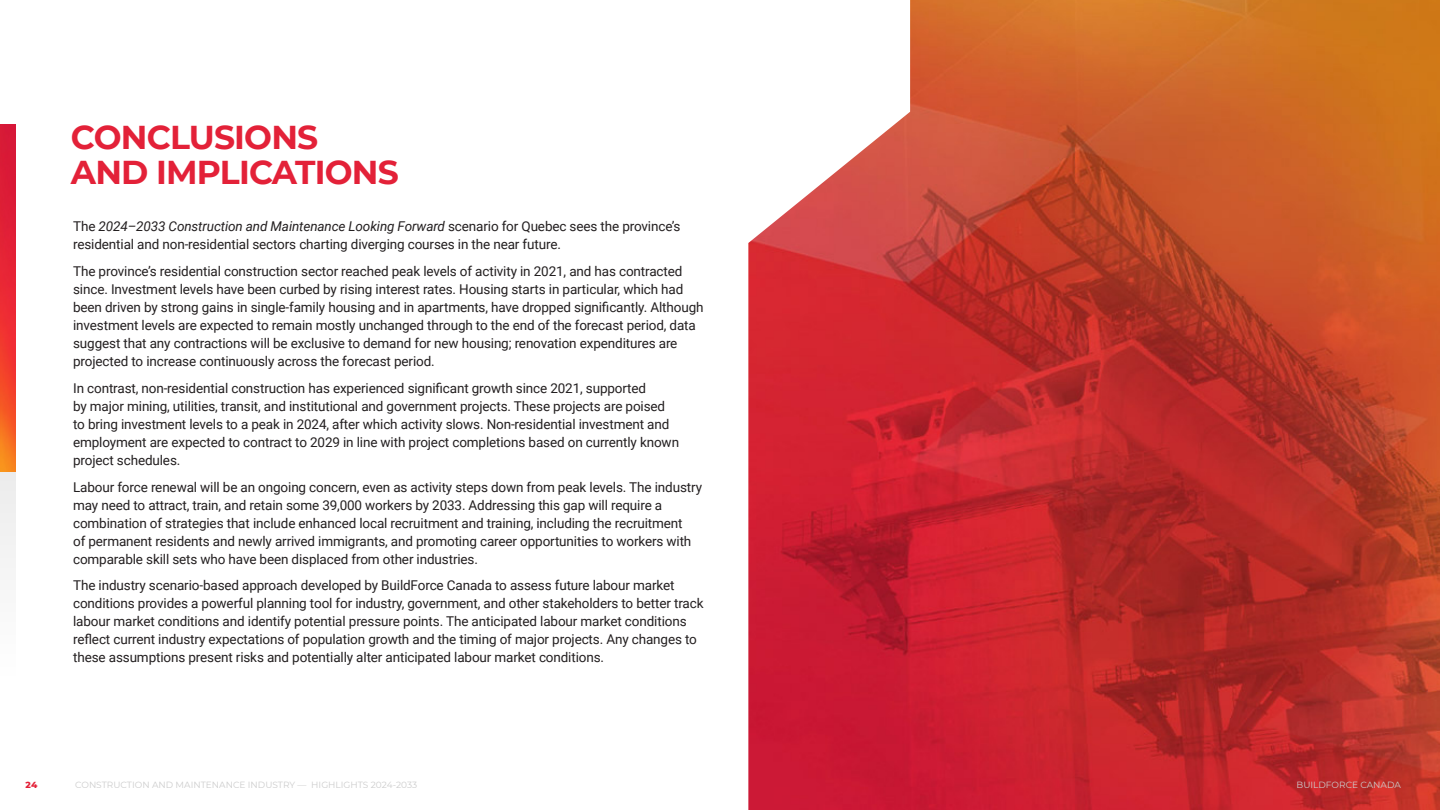
<style>
.page{position:relative;width:1440px;height:810px;background:#fff}
.page>*{position:absolute;margin:0;border:0;box-sizing:border-box;transform-origin:0 0}
.LRG_Page_Title_-_Red_Caps__Main{font:700 33px/34.5px "Montserrat";letter-spacing:-.025em;color:#e32138}
.Body_Text_-_Black__for_Light_BKG__GEN{font:13.5px/18px "Roboto";letter-spacing:-.01em;color:#231f20}
.t1{font:9px "Montserrat";color:#ccc}
.t2{font:800 9px "Montserrat";color:#e32138}
.s1{font-style:italic}
</style>
<div class="page">
<img style="left:910px;top:0;width:530px;height:810px">
<svg style="left:748px;top:112px;width:162px;height:698px"></svg>
<div style="left:0;top:394px;width:15px;height:321px;background:#f7f7f7"></div>
<img style="left:0;top:125px;width:15px;height:346px">
<p class="LRG_Page_Title_-_Red_Caps__Main" style="left:71px;top:119px;width:329px">CONCLUSIONS<br>AND IMPLICATIONS</p>
<p class="Body_Text_-_Black__for_Light_BKG__GEN" style="left:73px;top:216px;width:609px">The <span class="s1">2024–2033 Construction and Maintenance Looking Forward</span> scenario for Quebec sees the province’s residential and non-residential sectors charting diverging courses in the near future.</p>
<p class="Body_Text_-_Black__for_Light_BKG__GEN" style="left:73px;top:261px;width:632px">The province’s residential construction sector reached peak levels of activity in 2021, and has contracted since. Investment levels have been curbed by rising interest rates. Housing starts in particular, which had been driven by strong gains in single-family housing and in apartments, have dropped significantly. Although investment levels are expected to remain mostly unchanged through to the end of the forecast period, data suggest that any contractions will be exclusive to demand for new housing; renovation expenditures are projected to increase continuously across the forecast period.</p>
<p class="Body_Text_-_Black__for_Light_BKG__GEN" style="left:73px;top:378px;width:607px">In contrast, non-residential construction has experienced significant growth since 2021, supported<br>by major mining, utilities, transit, and institutional and government projects. These projects are poised to bring investment levels to a peak in 2024, after which activity slows. Non-residential investment and employment are expected to contract to 2029 in line with project completions based on currently known project schedules.</p>
<p class="Body_Text_-_Black__for_Light_BKG__GEN" style="left:73px;top:477px;width:630px">Labour force renewal will be an ongoing concern, even as activity steps down from peak levels. The industry may need to attract, train, and retain some 39,000 workers by 2033. Addressing this gap will require a combination of strategies that include enhanced local recruitment and training, including the recruitment<br>of permanent residents and newly arrived immigrants, and promoting career opportunities to workers with comparable skill sets who have been displaced from other industries.</p>
<p class="Body_Text_-_Black__for_Light_BKG__GEN" style="left:73px;top:576px;width:632px">The industry scenario-based approach developed by BuildForce Canada to assess future labour market conditions provides a powerful planning tool for industry, government, and other stakeholders to better track labour market conditions and identify potential pressure points. The anticipated labour market conditions reflect current industry expectations of population growth and the timing of major projects. Any changes to these assumptions present risks and potentially alter anticipated labour market conditions.</p>
<p class="t2" style="left:25px;top:778px;width:13px">24</p>
<p class="t1" style="left:75px;top:779px;width:344px">CONSTRUCTION AND MAINTENANCE INDUSTRY — HIGHLIGHTS 2024-2033</p>
<p class="t1" style="left:1296px;top:779px;width:106px">BUILDFORCE CANADA</p>
</div>
